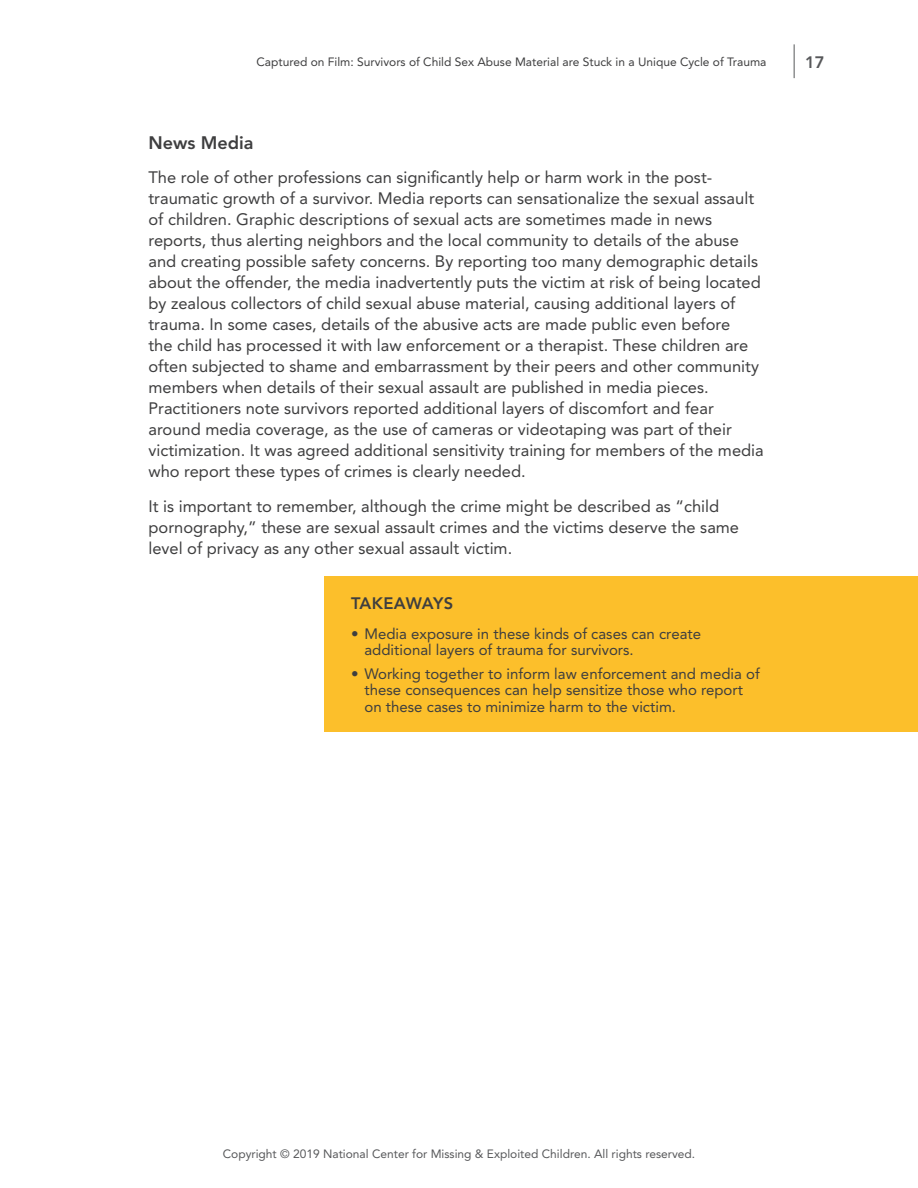
<style>
.page{position:relative;width:918px;height:1188px;background:#fff}
.page>*{position:absolute;margin:0;border:0;box-sizing:border-box;transform-origin:0 0}
.t1{font:800 18px "Avenir LT Std";color:#3e3e3f}
.Body{font:16.5px/21px "Avenir LT Std";color:#3e3e3f}
.Takeaways_-_H1{font:800 16.5px "Avenir LT Std";letter-spacing:.015em;color:#3e3e3f}
.t2{font:800 16.5px "Avenir LT Std";color:#57585a}
.t3{font:15px/16.5px "Avenir LT Std";color:#3e3e3f}
.t4{font:12px "Avenir LT Std";color:#3e3e3f}
.t5{font:12px "Avenir LT Std";color:#57585a}
</style>
<div class="page">
<hr style="left:794px;top:44px;width:1px;height:34px;background:#57585a">
<div style="left:324px;top:576px;width:594px;height:156px;background:#fcbf2b"></div>
<p class="t4" style="left:256px;top:55px;width:512px">Captured on Film: Survivors of Child Sex Abuse Material are Stuck in a Unique Cycle of Trauma</p>
<p class="t2" style="left:805px;top:52px;width:21px">17</p>
<h3 class="t1" style="left:148px;top:132px;width:106px">News Media</h3>
<p class="Body" style="left:148px;top:167px;width:617px">The role of other professions can significantly help or harm work in the post&shy;traumatic growth of a survivor. Media reports can sensationalize the sexual assault of children. Graphic descriptions of sexual acts are sometimes made in news reports, thus alerting neighbors and the local community to details of the abuse and creating possible safety concerns. By reporting too many demographic details about the offender, the media inadvertently puts the victim at risk of being located by zealous collectors of child sexual abuse material, causing additional layers of trauma. In some cases, details of the abusive acts are made public even before<br>the child has processed it with law enforcement or a therapist. These children are often subjected to shame and embarrassment by their peers and other community members when details of their sexual assault are published in media pieces.<br>Practitioners note survivors reported additional layers of discomfort and fear around media coverage, as the use of cameras or videotaping was part of their victimization. It was agreed additional sensitivity training for members of the media who report these types of crimes is clearly needed.</p>
<p class="Body" style="left:148px;top:496px;width:592px">It is important to remember, although the crime might be described as “child pornography,” these are sexual assault crimes and the victims deserve the same level of privacy as any other sexual assault victim.</p>
<p class="Takeaways_-_H1" style="left:351px;top:593px;width:104px">TAKEAWAYS</p>
<p class="t3" style="left:364px;top:626px;width:338px;text-indent:-14px">• Media exposure in these kinds of cases can create additional layers of trauma for survivors.</p>
<p class="t3" style="left:364px;top:665px;width:397px;text-indent:-14px">• Working together to inform law enforcement and media of these consequences can help sensitize those who report on these cases to minimize harm to the victim.</p>
<p class="t5" style="left:223px;top:1147px;width:474px">Copyright © 2019 National Center for Missing &amp; Exploited Children. All rights reserved.</p>
</div>
